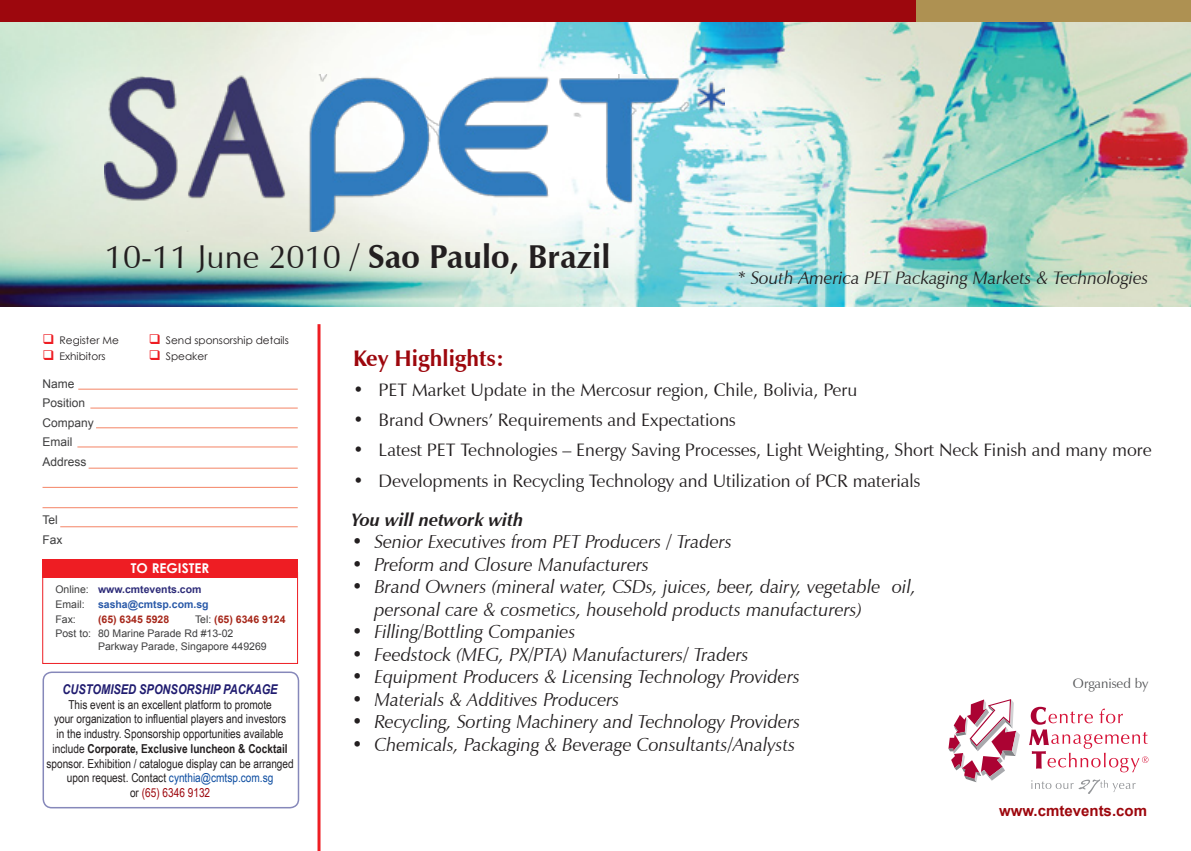
<style>
.page{position:relative;width:1191px;height:851px;background:#fff}
.page>*{position:absolute;margin:0;border:0;box-sizing:border-box;transform-origin:0 0}
.t1{font:700 33px "Zapf Humanist 601 BT";color:#231f20}
.t2{font:700 22.5px "Zapf Humanist 601 BT";color:#9d070d}
.t3{font:italic 18.75px/22.5px "Zapf Humanist 601 BT";color:#231f20}
.t4{font:18px "Zapf Humanist 601 BT";color:#231f20}
.t5{font:italic 18px "Zapf Humanist 601 BT";color:#231f20}
.t6{font:italic 700 18px "Zapf Humanist 601 BT";color:#231f20}
.t7{font:700 15px "Arial";color:#9d070d}
.t8{font:italic 700 13.5px "Arial Narrow";color:#201c70}
.t9{font:13.5px "Zapf Humanist 601 BT";color:#57585a}
.t10{font:700 13.5px "Century Gothic";color:#fff}
.t11{font:12.3px/14.7px "Arial Narrow";color:#231f20;text-align:center}
.t12{font:12px/19.5px "Arial";color:#3e3e3f}
.t13{font:10.5px/12.6px "Arial";color:#3e3e3f}
.t14{font:10.5px "Century Gothic";color:#231f20}
.t15{font:700 10.5px "Arial";color:#a6271a}
.t16{font:700 10.5px "Arial";color:#2e2c79}
.t17{font:700 10.5px "Arial";color:#2959a8}
.s1{font-weight:400}
.s2{color:#ee1d23}
.s3{font-weight:400;color:#3e3e3f}
.s4{font-weight:700}
.s5{color:#0d4da1}
.s6{color:#9d070d}
</style>
<div class="page">
<img style="left:0;top:21px;width:1191px;height:285px">
<hr style="left:317px;top:324px;width:3px;height:526px;background:#ee1d23">
<div style="left:0;top:0;width:916px;height:21px;background:#9d070d"></div>
<div style="left:916px;top:0;width:275px;height:21px;background:#ae9152"></div>
<svg style="left:948px;top:699px;width:72px;height:83px"></svg>
<svg style="left:1029px;top:706px;width:119px;height:66px"></svg>
<svg style="left:1031px;top:779px;width:104px;height:14px"></svg>
<div style="left:43px;top:671px;width:256px;height:137px;border:2px solid #8688ba;border-radius:9px"></div>
<div style="left:43px;top:558px;width:255px;height:19px;background:#ee1d23"></div>
<hr style="left:78px;top:389px;width:220px;height:1px;background:#f48465">
<hr style="left:90px;top:408px;width:208px;height:1px;background:#f48465">
<hr style="left:96px;top:427px;width:202px;height:1px;background:#f48465">
<hr style="left:77px;top:446px;width:221px;height:1px;background:#f48465">
<hr style="left:89px;top:468px;width:209px;height:1px;background:#f48465">
<hr style="left:43px;top:487px;width:255px;height:1px;background:#f48465">
<hr style="left:43px;top:507px;width:255px;height:1px;background:#f48465">
<hr style="left:60px;top:526px;width:238px;height:1px;background:#f48465">
<img style="left:105px;top:75px;width:619px;height:156px">
<p class="t1" style="left:105px;top:236px;width:507px"><span class="s1">10-11 June 2010 /</span> Sao Paulo, Brazil</p>
<p class="t5" style="left:737px;top:266px;width:413px">* South America PET Packaging Markets &amp; Technologies</p>
<p class="t14" style="left:43px;top:333px;width:78px"><span class="s2">❑</span> Register Me</p>
<p class="t14" style="left:149px;top:333px;width:141px"><span class="s2">❑</span> Send sponsorship details</p>
<p class="t14" style="left:43px;top:349px;width:65px"><span class="s2">❑</span> Exhibitors</p>
<p class="t14" style="left:149px;top:349px;width:60px"><span class="s2">❑</span> Speaker</p>
<p class="t12" style="left:43px;top:374px;width:44px">Name<br>Position</p>
<p class="t12" style="left:43px;top:413px;width:53px">Company</p>
<p class="t12" style="left:43px;top:432px;width:31px">Email</p>
<p class="t12" style="left:43px;top:452px;width:46px">Address</p>
<p class="t12" style="left:43px;top:510px;width:22px">Tel<br>Fax</p>
<p class="t10" style="left:131px;top:557px;width:80px">TO REGISTER</p>
<p class="t16" style="left:55px;top:582px;width:147px"><span class="s3">Online:</span> www.cmtevents.com</p>
<p class="t13" style="left:55px;top:598px;width:31px">Email:</p>
<p class="t17" style="left:98px;top:597px;width:112px">sasha@cmtsp.com.sg</p>
<p class="t13" style="left:55px;top:612px;width:22px">Fax:</p>
<p class="t15" style="left:98px;top:612px;width:73px">(65) 6345 5928</p>
<p class="t15" style="left:195px;top:612px;width:92px"><span class="s3">Tel:</span> (65) 6346 9124</p>
<p class="t13" style="left:98px;top:627px;width:170px;text-indent:-43px">Post to: 80 Marine Parade Rd #13-02<br>Parkway Parade, Singapore 449269</p>
<p class="t8" style="left:63px;top:678px;width:217px">CUSTOMISED SPONSORSHIP PACKAGE</p>
<p class="t11" style="left:46px;top:696px;width:249px">This event is an excellent platform to promote<br>your organization to influential players and investors<br>in the industry. Sponsorship opportunities available include <span class="s4">Corporate, Exclusive luncheon &amp; Cocktail </span>sponsor. Exhibition / catalogue display can be arranged upon request. Contact <span class="s5">cynthia@cmtsp.com.sg<br></span>or <span class="s6">(65) 6346 9132</span></p>
<p class="t2" style="left:353px;top:344px;width:152px">Key Highlights:</p>
<p class="t4" style="left:353px;top:379px;width:506px">• PET Market Update in the Mercosur region, Chile, Bolivia, Peru</p>
<p class="t4" style="left:353px;top:409px;width:384px">• Brand Owners’ Requirements and Expectations</p>
<p class="t4" style="left:353px;top:439px;width:800px">• Latest PET Technologies – Energy Saving Processes, Light Weighting, Short Neck Finish and many more</p>
<p class="t4" style="left:353px;top:469px;width:568px">• Developments in Recycling Technology and Utilization of PCR materials</p>
<p class="t6" style="left:352px;top:508px;width:173px">You will network with</p>
<p class="t3" style="left:352px;top:530px;width:381px">• Senior Executives from PET Producers / Traders</p>
<p class="t3" style="left:352px;top:553px;width:299px">• Preform and Closure Manufacturers</p>
<p class="t3" style="left:374px;top:575px;width:543px;text-indent:-22px">• Brand Owners (mineral water, CSDs, juices, beer, dairy, vegetable oil, personal care &amp; cosmetics, household products manufacturers)</p>
<p class="t3" style="left:352px;top:620px;width:225px">• Filling/Bottling Companies</p>
<p class="t3" style="left:352px;top:643px;width:398px">• Feedstock (MEG, PX/PTA) Manufacturers/ Traders</p>
<p class="t3" style="left:352px;top:665px;width:449px">• Equipment Producers &amp; Licensing Technology Providers</p>
<p class="t3" style="left:352px;top:688px;width:269px">• Materials &amp; Additives Producers</p>
<p class="t3" style="left:352px;top:710px;width:450px">• Recycling, Sorting Machinery and Technology Providers</p>
<p class="t3" style="left:352px;top:733px;width:445px">• Chemicals, Packaging &amp; Beverage Consultants/Analysts</p>
<p class="t9" style="left:1073px;top:675px;width:77px">Organised by</p>
<p class="t7" style="left:999px;top:800px;width:149px">www.cmtevents.com</p>
</div>
